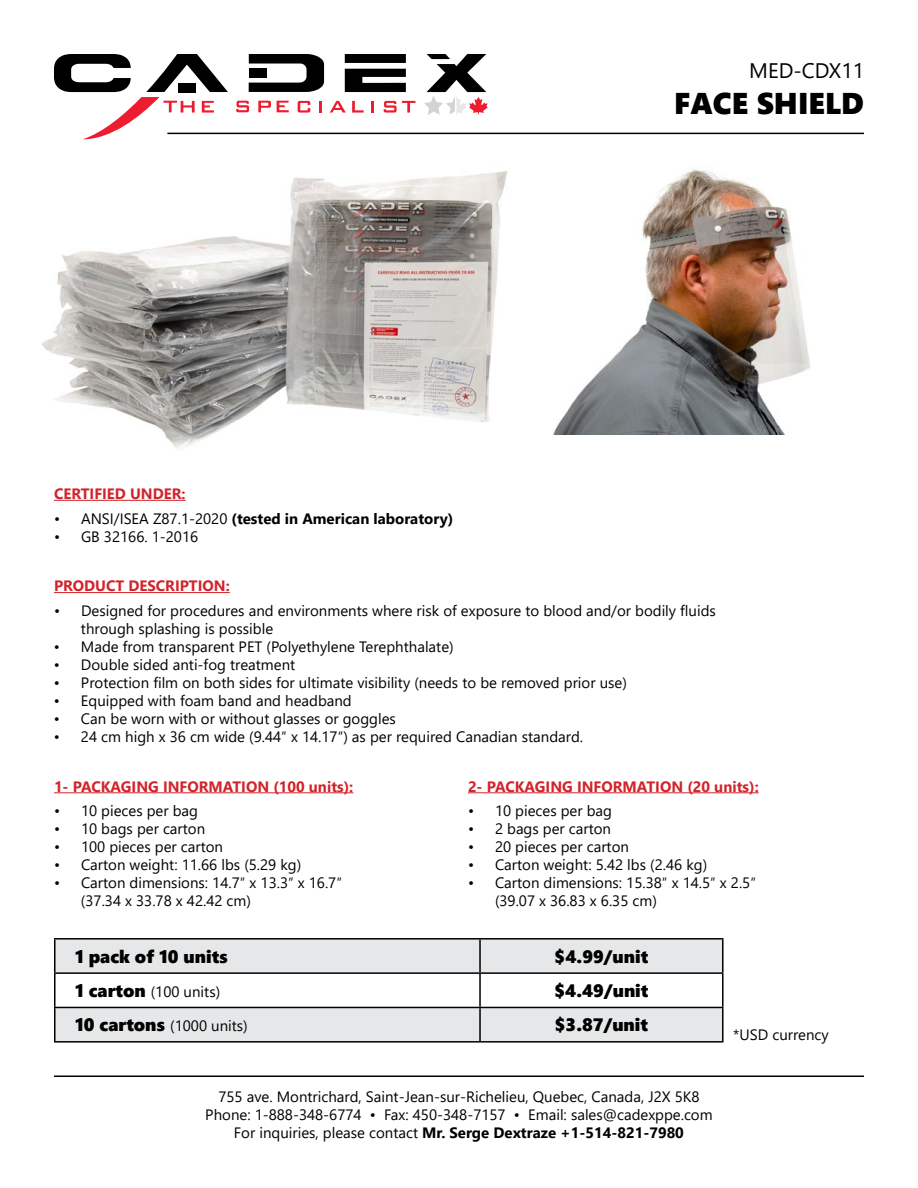
<style>
.page{position:relative;width:918px;height:1188px;background:#fff}
.page>*{position:absolute;margin:0;border:0;box-sizing:border-box;transform-origin:0 0}
.t1{font:30px "Segoe UI Black";color:#000}
.t2{font:21px "Segoe UI";color:#000}
.t3{font:18px "Segoe UI Black";color:#000}
.t4{font:15px/18px "Segoe UI";color:#000}
.t5{font:700 15px "Segoe UI";color:#d2232a}
.t6{font:700 15px "Segoe UI";color:#000}
.s1{font-weight:400}
.s2{font-family:"Segoe UI Black";font-size:18px}
.s3{font-weight:700}
</style>
<div class="page">
<svg style="left:249px;top:54px;width:75px;height:38px"></svg>
<svg style="left:345px;top:54px;width:61px;height:38px"></svg>
<svg style="left:424px;top:54px;width:64px;height:61px"></svg>
<svg style="left:54px;top:54px;width:174px;height:85px"></svg>
<svg style="left:236px;top:101px;width:13px;height:11px"></svg>
<svg style="left:258px;top:101px;width:13px;height:11px"></svg>
<svg style="left:277px;top:101px;width:12px;height:11px"></svg>
<svg style="left:298px;top:101px;width:12px;height:12px"></svg>
<svg style="left:319px;top:101px;width:3px;height:12px"></svg>
<svg style="left:330px;top:101px;width:16px;height:12px"></svg>
<svg style="left:352px;top:101px;width:12px;height:12px"></svg>
<svg style="left:371px;top:101px;width:3px;height:11px"></svg>
<svg style="left:384px;top:101px;width:31px;height:12px"></svg>
<hr style="left:167px;top:133px;width:697px;height:1px;background:#000">
<img style="left:41px;top:170px;width:467px;height:278px">
<img style="left:553px;top:169px;width:257px;height:265px">
<hr style="left:54px;top:500px;width:132px;height:1px;background:#d2232a">
<hr style="left:54px;top:592px;width:176px;height:1px;background:#d2232a">
<hr style="left:54px;top:792px;width:299px;height:1px;background:#d2232a">
<hr style="left:468px;top:792px;width:291px;height:1px;background:#d2232a">
<svg style="left:56px;top:940px;width:666px;height:101px;fill:#e6e7e8"></svg>
<hr style="left:54px;top:938px;width:426px;height:2px;background:#000">
<hr style="left:54px;top:940px;width:2px;height:32px;background:#000">
<hr style="left:480px;top:938px;width:244px;height:2px;background:#000">
<hr style="left:479px;top:940px;width:2px;height:32px;background:#000">
<hr style="left:722px;top:940px;width:2px;height:32px;background:#000">
<hr style="left:54px;top:972px;width:426px;height:2px;background:#000">
<hr style="left:54px;top:974px;width:2px;height:33px;background:#000">
<hr style="left:480px;top:972px;width:244px;height:2px;background:#000">
<hr style="left:479px;top:974px;width:2px;height:33px;background:#000">
<hr style="left:722px;top:974px;width:2px;height:33px;background:#000">
<hr style="left:54px;top:1007px;width:426px;height:1px;background:#000">
<hr style="left:54px;top:1008px;width:2px;height:33px;background:#000">
<hr style="left:480px;top:1007px;width:244px;height:1px;background:#000">
<hr style="left:479px;top:1008px;width:2px;height:33px;background:#000">
<hr style="left:722px;top:1008px;width:2px;height:33px;background:#000">
<hr style="left:54px;top:1041px;width:426px;height:2px;background:#000">
<hr style="left:480px;top:1041px;width:244px;height:2px;background:#000">
<hr style="left:54px;top:1076px;width:810px;height:1px;background:#000">
<h2 class="t2" style="left:749px;top:50px;width:116px">MED-CDX11</h2>
<h1 class="t1" style="left:674px;top:81px;width:191px">FACE SHIELD</h1>
<p class="t5" style="left:54px;top:480px;width:133px">CERTIFIED UNDER:</p>
<p class="t6" style="left:54px;top:504px;width:401px"><span class="s1">• ANSI/ISEA Z87.1-2020</span> (tested in American laboratory)</p>
<p class="t4" style="left:54px;top:526px;width:146px">• GB 32166. 1-2016</p>
<p class="t5" style="left:54px;top:572px;width:177px">PRODUCT DESCRIPTION:</p>
<p class="t4" style="left:81px;top:600px;width:636px;text-indent:-27px">• Designed for procedures and environments where risk of exposure to blood and/or bodily fluids through splashing is possible</p>
<p class="t4" style="left:54px;top:636px;width:401px">• Made from transparent PET (Polyethylene Terephthalate)</p>
<p class="t4" style="left:54px;top:654px;width:243px">• Double sided anti-fog treatment</p>
<p class="t4" style="left:54px;top:672px;width:574px">• Protection film on both sides for ultimate visibility (needs to be removed prior use)</p>
<p class="t4" style="left:54px;top:690px;width:299px">• Equipped with foam band and headband</p>
<p class="t4" style="left:54px;top:708px;width:343px">• Can be worn with or without glasses or goggles</p>
<p class="t4" style="left:54px;top:726px;width:531px">• 24 cm high x 36 cm wide (9.44″ x 14.17″) as per required Canadian standard.</p>
<p class="t5" style="left:54px;top:772px;width:301px">1- PACKAGING INFORMATION (100 units):</p>
<p class="t4" style="left:54px;top:801px;width:146px">• 10 pieces per bag</p>
<p class="t4" style="left:54px;top:819px;width:153px">• 10 bags per carton</p>
<p class="t4" style="left:54px;top:837px;width:171px">• 100 pieces per carton</p>
<p class="t4" style="left:54px;top:855px;width:249px">• Carton weight: 11.66 lbs (5.29 kg)</p>
<p class="t4" style="left:81px;top:873px;width:263px;text-indent:-27px">• Carton dimensions: 14.7″ x 13.3″ x 16.7″ (37.34 x 33.78 x 42.42 cm)</p>
<p class="t5" style="left:468px;top:772px;width:292px">2- PACKAGING INFORMATION (20 units):</p>
<p class="t4" style="left:468px;top:801px;width:146px">• 10 pieces per bag</p>
<p class="t4" style="left:468px;top:819px;width:145px">• 2 bags per carton</p>
<p class="t4" style="left:468px;top:837px;width:162px">• 20 pieces per carton</p>
<p class="t4" style="left:468px;top:855px;width:241px">• Carton weight: 5.42 lbs (2.46 kg)</p>
<p class="t4" style="left:495px;top:873px;width:263px;text-indent:-27px">• Carton dimensions: 15.38″ x 14.5″ x 2.5″ (39.07 x 36.83 x 6.35 cm)</p>
<p class="t3" style="left:75px;top:943px;width:154px">1 pack of 10 units</p>
<p class="t3" style="left:555px;top:943px;width:95px">$4.99/unit</p>
<p class="t4" style="left:75px;top:981px;width:147px"><span class="s2">1 carton</span> (100 units)</p>
<p class="t3" style="left:554px;top:977px;width:95px">$4.49/unit</p>
<p class="t4" style="left:75px;top:1016px;width:174px"><span class="s2">10 cartons</span> (1000 units)</p>
<p class="t3" style="left:555px;top:1012px;width:95px">$3.87/unit</p>
<p class="t4" style="left:205px;top:1086px;width:509px;text-align:center">755 ave. Montrichard, Saint-Jean-sur-Richelieu, Quebec, Canada, J2X 5K8<br>Phone: 1-888-348-6774 • Fax: 450-348-7157 • Email: sales@cadexppe.com<br>For inquiries, please contact <span class="s3">Mr. Serge Dextraze +1-514-821-7980</span></p>
<p class="t4" style="left:733px;top:1025px;width:97px">*USD currency</p>
</div>
